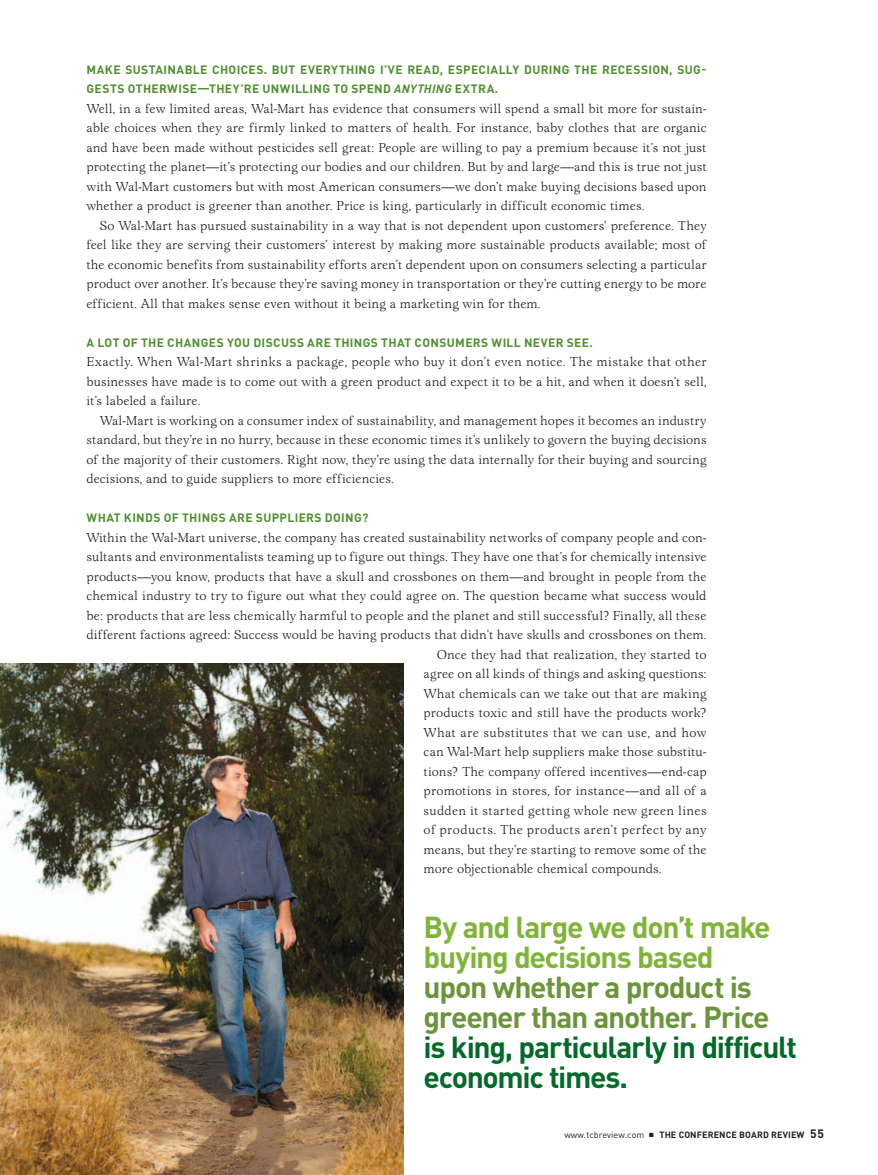
<style>
.page{position:relative;width:878px;height:1175px;background:#fff}
.page>*{position:absolute;margin:0;border:0;box-sizing:border-box;transform-origin:0 0}
.Q_A_Question{font:700 30px/30px "DINOT";letter-spacing:-.045em;color:#6c953a}
.Body_text{font:13.5px/19.5px "Lomba";color:#231f20;text-align:justify}
.Q_A_Question-2{font:700 12px/19.5px "DINOT";letter-spacing:.03em;color:#509030}
.t1{font:700 9px "DINOT";letter-spacing:.01em;color:#231f20}
.s1{font-style:italic}
.s2{color:#7fb438}
.s3{color:#046a29}
.s4{font-weight:400}
.s5{font-size:12px}
</style>
<div class="page">
<img style="left:0;top:663px;width:403px;height:511px">
<p class="Q_A_Question-2" style="left:86px;top:59px;width:621px">MAKE SUSTAINABLE CHOICES. BUT EVERYTHING I’VE READ, ESPECIALLY DURING THE RECESSION, SUG-<br>GESTS OTHERWISE—THEY’RE UNWILLING TO SPEND <span class="s1">ANYTHING</span> EXTRA.</p>
<p class="Body_text" style="left:86px;top:98px;width:621px">Well, in a few limited areas, Wal-Mart has evidence that consumers will spend a small bit more for sustain&shy;able choices when they are firmly linked to matters of health. For instance, baby clothes that are organic and have been made without pesticides sell great: People are willing to pay a premium because it’s not just protecting the planet—it’s protecting our bodies and our children. But by and large—and this is true not just with Wal-Mart customers but with most American consumers—we don’t make buying decisions based upon whether a product is greener than another. Price is king, particularly in difficult economic times.</p>
<p class="Body_text" style="left:86px;top:215px;width:621px;text-indent:14px">So Wal-Mart has pursued sustainability in a way that is not dependent upon customers’ preference. They feel like they are serving their customers’ interest by making more sustainable products available; most of the economic benefits from sustainability efforts aren’t dependent upon on consumers selecting a particular product over another. It’s because they’re saving money in transportation or they’re cutting energy to be more efficient. All that makes sense even without it being a marketing win for them.</p>
<p class="Q_A_Question-2" style="left:86px;top:332px;width:508px">A LOT OF THE CHANGES YOU DISCUSS ARE THINGS THAT CONSUMERS WILL NEVER SEE.</p>
<p class="Body_text" style="left:86px;top:352px;width:621px">Exactly. When Wal-Mart shrinks a package, people who buy it don’t even notice. The mistake that other businesses have made is to come out with a green product and expect it to be a hit, and when it doesn’t sell, it’s labeled a failure.</p>
<p class="Body_text" style="left:86px;top:410px;width:621px;text-indent:14px">Wal-Mart is working on a consumer index of sustainability, and management hopes it becomes an industry standard, but they’re in no hurry, because in these economic times it’s unlikely to govern the buying decisions of the majority of their customers. Right now, they’re using the data internally for their buying and sourcing decisions, and to guide suppliers to more efficiencies.</p>
<p class="Q_A_Question-2" style="left:86px;top:508px;width:283px">WHAT KINDS OF THINGS ARE SUPPLIERS DOING?</p>
<p class="Body_text" style="left:86px;top:527px;width:621px">Within the Wal-Mart universe, the company has created sustainability networks of company people and con&shy;sultants and environmentalists teaming up to figure out things. They have one that’s for chemically intensive products—you know, products that have a skull and crossbones on them—and brought in people from the chemical industry to try to figure out what they could agree on. The question became what success would be: products that are less chemically harmful to people and the planet and still successful? Finally, all these different factions agreed: Success would be having products that didn’t have skulls and crossbones on them.</p>
<p class="Body_text" style="left:423px;top:644px;width:284px;text-indent:14px">Once they had that realization, they started to agree on all kinds of things and asking questions:<br>What chemicals can we take out that are making products toxic and still have the products work?<br>What are substitutes that we can use, and how can Wal-Mart help suppliers make those substitu&shy;tions? The company offered incentives—end-cap promotions in stores, for instance—and all of a sudden it started getting whole new green lines of products. The products aren’t perfect by any means, but they’re starting to remove some of the more objectionable chemical compounds.</p>
<p class="Q_A_Question" style="left:423px;top:911px;width:375px"><span class="s2">By and large we don’t make buying decisions based<br></span>upon whether a product is greener than another. Price <span class="s3">is king, particularly in difficult economic times.</span></p>
<p class="t1" style="left:564px;top:1129px;width:261px"><span class="s4">www.tcbreview.com</span> ■ THE CONFERENCE BOARD REVIEW <span class="s5">55</span></p>
</div>
